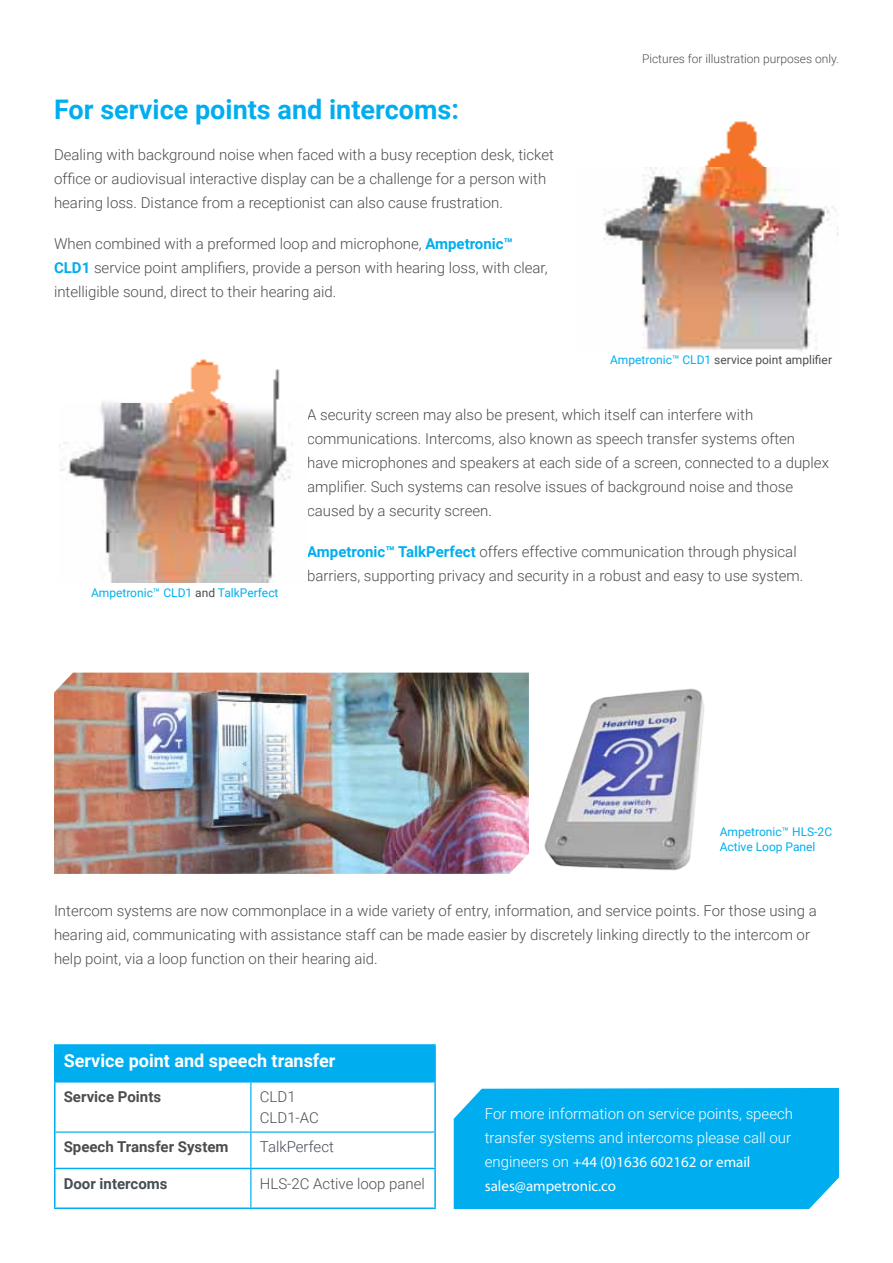
<style>
.page{position:relative;width:893px;height:1263px;background:#fff}
.page>*{position:absolute;margin:0;border:0;box-sizing:border-box;transform-origin:0 0}
.t1{font:700 27px "Roboto";color:#00aeef}
.t2{font:700 18px "Roboto";color:#fff}
.t3{font:300 15px/24px "Roboto";color:#4d4d4f}
.t4{font:300 15px/24px "Roboto";color:#fff}
.t5{font:15px/24px "Myriad Pro";color:#fff}
.t6{font:700 15px "Roboto";color:#4d4d4f}
.t7{font:700 15px "Roboto";color:#474c55}
.t8{font:300 15px "Roboto";color:#474c55}
.t9{font:12px/14.4px "Roboto";color:#00aeef}
.t10{font:300 12px "Roboto";color:#4d4d4f}
.t11{font:12px "Roboto";color:#4d4d4f}
.s1{font-weight:700;color:#00aeef}
.s2{color:#00aeef}
.s3{color:#4d4d4f}
.s4{font-family:"Roboto";font-weight:300}
</style>
<div class="page">
<div style="left:454px;top:1088px;width:385px;height:121px;background:#00aeef"></div>
<div style="left:55px;top:1045px;width:380px;height:37px;background:#00aeef"></div>
<hr style="left:54px;top:1044px;width:197px;height:2px;background:#00aeef">
<hr style="left:54px;top:1046px;width:2px;height:35px;background:#00aeef">
<hr style="left:251px;top:1044px;width:185px;height:2px;background:#00aeef">
<hr style="left:434px;top:1046px;width:2px;height:35px;background:#00aeef">
<hr style="left:54px;top:1081px;width:197px;height:1px;background:#00aeef">
<hr style="left:251px;top:1081px;width:185px;height:1px;background:#00aeef">
<hr style="left:54px;top:1082px;width:2px;height:50px;background:#00aeef">
<hr style="left:434px;top:1082px;width:2px;height:50px;background:#00aeef">
<hr style="left:54px;top:1132px;width:2px;height:36px;background:#00aeef">
<hr style="left:434px;top:1132px;width:2px;height:36px;background:#00aeef">
<hr style="left:54px;top:1168px;width:197px;height:1px;background:#00aeef">
<hr style="left:54px;top:1169px;width:2px;height:38px;background:#00aeef">
<hr style="left:251px;top:1168px;width:185px;height:1px;background:#00aeef">
<hr style="left:434px;top:1169px;width:2px;height:38px;background:#00aeef">
<hr style="left:54px;top:1207px;width:197px;height:2px;background:#00aeef">
<hr style="left:251px;top:1207px;width:185px;height:2px;background:#00aeef">
<hr style="left:250px;top:1082px;width:1px;height:49px;background:#00aeef">
<hr style="left:56px;top:1131px;width:195px;height:2px;background:#00aeef">
<hr style="left:251px;top:1131px;width:183px;height:2px;background:#00aeef">
<hr style="left:250px;top:1133px;width:1px;height:35px;background:#00aeef">
<hr style="left:250px;top:1169px;width:1px;height:38px;background:#00aeef">
<img style="left:604px;top:121px;width:235px;height:230px">
<img style="left:60px;top:359px;width:232px;height:224px">
<img style="left:544px;top:688px;width:160px;height:183px">
<img style="left:54px;top:673px;width:475px;height:201px">
<h1 class="t1" style="left:54px;top:91px;width:406px">For service points and intercoms:</h1>
<p class="t3" style="left:54px;top:142px;width:502px">Dealing with background noise when faced with a busy reception desk, ticket office or audiovisual interactive display can be a challenge for a person with hearing loss. Distance from a receptionist can also cause frustration.</p>
<p class="t3" style="left:54px;top:231px;width:495px">When combined with a preformed loop and microphone, <span class="s1">Ampetronic™<br>CLD1</span> service point amplifiers, provide a person with hearing loss, with clear, intelligible sound, direct to their hearing aid.</p>
<p class="t10" style="left:642px;top:50px;width:198px">Pictures for illustration purposes only.</p>
<p class="t11" style="left:610px;top:351px;width:223px"><span class="s2">Ampetronic™ CLD1</span> service point amplifier</p>
<p class="t9" style="left:91px;top:585px;width:189px">Ampetronic™ CLD1 <span class="s3">and</span> TalkPerfect</p>
<p class="t3" style="left:307px;top:402px;width:523px">A security screen may also be present, which itself can interfere with communications. Intercoms, also known as speech transfer systems often have microphones and speakers at each side of a screen, connected to a duplex amplifier. Such systems can resolve issues of background noise and those caused by a security screen.</p>
<p class="t3" style="left:307px;top:539px;width:498px"><span class="s1">Ampetronic™ TalkPerfect</span> offers effective communication through physical barriers, supporting privacy and security in a robust and easy to use system.</p>
<p class="t9" style="left:720px;top:824px;width:114px">Ampetronic™ HLS-2C<br>Active Loop Panel</p>
<p class="t3" style="left:54px;top:898px;width:764px">Intercom systems are now commonplace in a wide variety of entry, information, and service points. For those using a hearing aid, communicating with assistance staff can be made easier by discretely linking directly to the intercom or help point, via a loop function on their hearing aid.</p>
<p class="t2" style="left:64px;top:1048px;width:273px">Service point and speech transfer</p>
<p class="t6" style="left:64px;top:1086px;width:99px">Service Points</p>
<p class="t3" style="left:260px;top:1086px;width:61px;line-height:21px">CLD1<br>CLD1-AC</p>
<p class="t6" style="left:64px;top:1136px;width:166px">Speech Transfer System</p>
<p class="t8" style="left:260px;top:1136px;width:75px">TalkPerfect</p>
<p class="t7" style="left:64px;top:1173px;width:105px">Door intercoms</p>
<p class="t3" style="left:260px;top:1171px;width:166px">HLS-2C Active loop panel</p>
<p class="t4" style="left:485px;top:1101px;width:310px">For more information on service points, speech transfer systems and intercoms please call our</p>
<p class="t5" style="left:485px;top:1150px;width:267px"><span class="s4">engineers on</span> +44 (0)1636 602162 or email sales@ampetronic.co</p>
</div>
